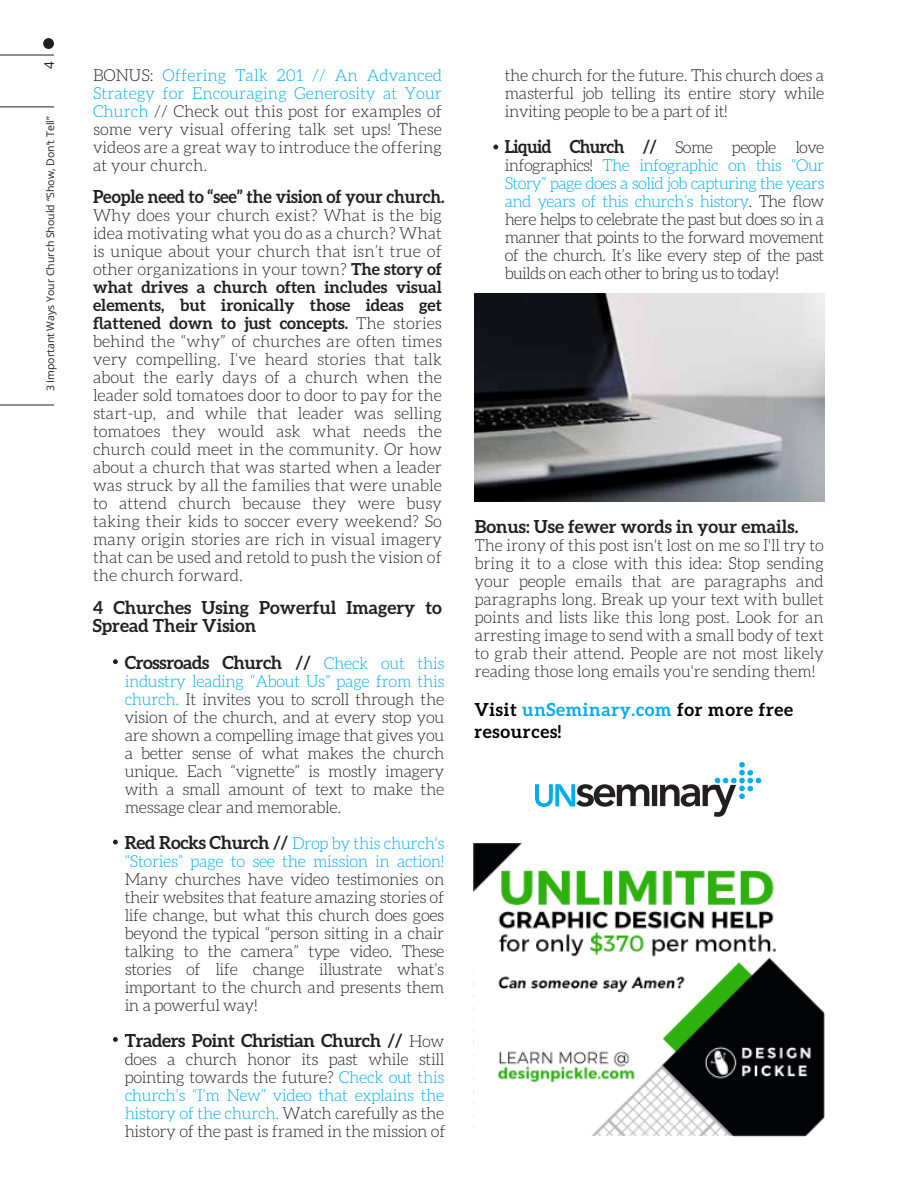
<style>
.page{position:relative;width:918px;height:1188px;background:#fff}
.page>*{position:absolute;margin:0;border:0;box-sizing:border-box;transform-origin:0 0}
.t1{font:700 18px/18px "Aleo";letter-spacing:-.005em;color:#231f20}
.t2{font:700 18px/21.6px "Aleo";letter-spacing:.04em;color:#000}
.t3{font:700 18px "Aleo";letter-spacing:-.005em;color:#231f20;scale:.94 1}
.t4{font:700 18px "Aleo";letter-spacing:-.04em;color:#231f20;scale:.94 1}
.t5{font:300 16.5px/18px "Aleo";letter-spacing:-.02em;color:#231f20;text-align:justify}
.t6{font:300 16.5px/18px "Aleo";letter-spacing:-.02em;color:#00aced}
.t7{font:13.5px "Open Sans";color:#231f20}
.t8{font:10.5px "Open Sans";color:#231f20}
.s1{color:#00aced}
.s2{font-weight:700}
.s3{font-weight:300;font-size:16.5px;color:#00aced}
.s4{font-weight:700;font-size:18px;color:#231f20}
.s5{font-weight:300;font-size:16.5px}
</style>
<div class="page">
<svg style="left:535px;top:784px;width:114px;height:23px"></svg>
<div style="left:652px;top:785px;width:5px;height:21px;background:#231f20"></div>
<svg style="left:660px;top:762px;width:101px;height:55px"></svg>
<img style="left:474px;top:844px;width:351px;height:293px">
<img style="left:474px;top:294px;width:351px;height:208px">
<hr style="left:0;top:107px;width:54px;height:1px;background:#231f20">
<hr style="left:0;top:405px;width:54px;height:1px;background:#231f20">
<hr style="left:0;top:55px;width:54px;height:1px;background:#231f20">
<div style="left:43px;top:38px;width:11px;height:11px;background:#231f20;border-radius:50%"></div>
<svg style="left:113px;top:659px;width:5px;height:5px"></svg>
<svg style="left:113px;top:840px;width:5px;height:4px"></svg>
<svg style="left:113px;top:1037px;width:5px;height:5px"></svg>
<svg style="left:493px;top:145px;width:5px;height:4px"></svg>
<p class="t7" style="left:40px;top:69px;width:9px;rotate:-90deg">4</p>
<p class="t8" style="left:43px;top:391px;width:277px;rotate:-90deg">3 Important Ways Your Church Should “Show, Don’t Tell”</p>
<p class="t5" style="left:93px;top:66px;width:351px">BONUS: <span class="s1">Offering Talk 201 // An Advanced Strategy for Encouraging Generosity at Your Church</span> // Check out this post for examples of some very visual offering talk set ups! These videos are a great way to introduce the offering at your church.</p>
<p class="t3" style="left:93px;top:186px;width:375px">People need to “see” the vision of your church.</p>
<p class="t5" style="left:93px;top:206px;width:351px">Why does your church exist? What is the big idea motivating what you do as a church? What is unique about your church that isn’t true of other organizations in your town? <span class="s2">The story of what drives a church often includes visual elements, but ironically those ideas get flattened down to just concepts.</span> The stories behind the “why” of churches are often times very compelling. I’ve heard stories that talk about the early days of a church when the leader sold tomatoes door to door to pay for the start-up, and while that leader was selling tomatoes they would ask what needs the church could meet in the community. Or how about a church that was started when a leader was struck by all the families that were unable to attend church because they were busy taking their kids to soccer every weekend? So many origin stories are rich in visual imagery that can be used and retold to push the vision of the church forward.</p>
<p class="t1" style="left:93px;top:598px;width:351px">4 Churches Using Powerful Imagery to<br>Spread Their Vision</p>
<p class="t1" style="left:125px;top:653px;width:321px">Crossroads Church // <span class="s3">Check out this</span></p>
<p class="t5" style="left:125px;top:672px;width:321px"><span class="s1">industry leading “About Us” page from this church.</span> It invites you to scroll through the vision of the church, and at every stop you are shown a compelling image that gives you a better sense of what makes the church unique. Each “vignette” is mostly imagery with a small amount of text to make the message clear and memorable.</p>
<p class="t6" style="left:125px;top:834px;width:321px"><span class="s4">Red Rocks Church //</span> Drop by this church's “Stories” page to see the mission in action!</p>
<p class="t5" style="left:125px;top:870px;width:321px">Many churches have video testimonies on their websites that feature amazing stories of life change, but what this church does goes beyond the typical “person sitting in a chair talking to the camera” type video. These stories of life change illustrate what’s important to the church and presents them in a powerful way!</p>
<p class="t1" style="left:125px;top:1031px;width:321px">Traders Point Christian Church // <span class="s5">How</span></p>
<p class="t5" style="left:125px;top:1050px;width:323px">does a church honor its past while still pointing towards the future? <span class="s1">Check out this church’s “I’m New” video that explains the history of the church.</span> Watch carefully as the history of the past is framed in the mission of</p>
<p class="t5" style="left:505px;top:66px;width:321px">the church for the future. This church does a masterful job telling its entire story while inviting people to be a part of it!</p>
<p class="t4" style="left:505px;top:136px;width:342px">Liquid Church // <span class="s5">Some people love</span></p>
<p class="t5" style="left:505px;top:156px;width:321px">infographics! <span class="s1">The infographic on this “Our Story” page does a solid job capturing the years and years of this church’s history</span>. The flow here helps to celebrate the past but does so in a manner that points to the forward movement of the church. It’s like every step of the past builds on each other to bring us to today!</p>
<p class="t1" style="left:475px;top:517px;width:325px">Bonus: Use fewer words in your emails.</p>
<p class="t5" style="left:475px;top:536px;width:351px">The irony of this post isn't lost on me so I'll try to bring it to a close with this idea: Stop sending your people emails that are paragraphs and paragraphs long. Break up your text with bullet points and lists like this long post. Look for an arresting image to send with a small body of text to grab their attend. People are not most likely reading those long emails you're sending them!</p>
<p class="t2" style="left:474px;top:699px;width:320px">Visit <span class="s1">unSeminary.com</span> for more free resources!</p>
</div>
